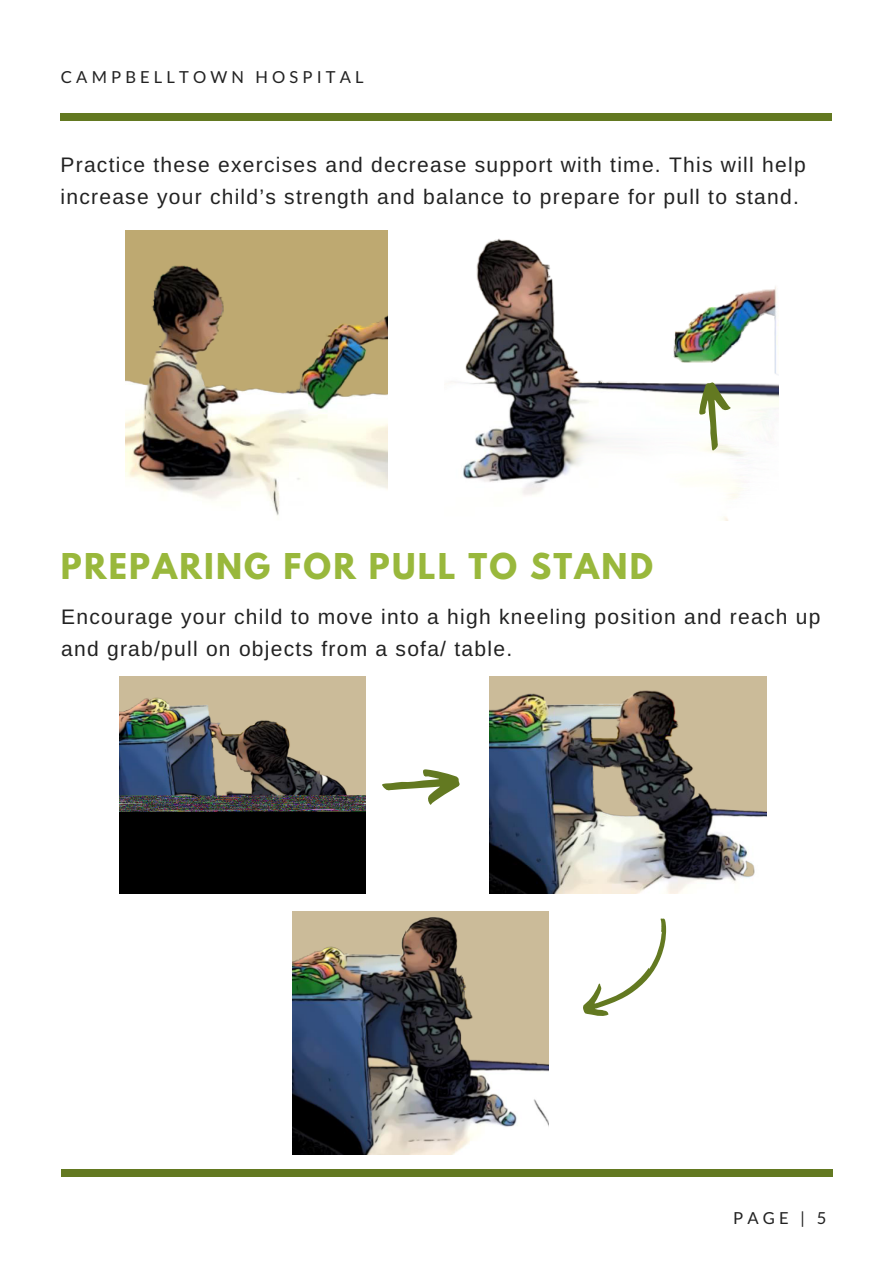
<style>
.page{position:relative;width:894px;height:1264px;background:#fff}
.page>*{position:absolute;margin:0;border:0;box-sizing:border-box;transform-origin:0 0}
.t1{font:700 31.5px "League Spartan";letter-spacing:.07em;color:#99b83c}
.t2{font:21px/31.7px "Arimo";letter-spacing:.06em;color:#222}
.t3{font:16.5px "Lato";letter-spacing:.25em;color:#222}
</style>
<div class="page">
<svg style="left:61px;top:113px;width:771px;height:1px"></svg>
<div style="left:60px;top:114px;width:772px;height:6px;background:#637921"></div>
<div style="left:61px;top:1169px;width:771px;height:6px;background:#637921"></div>
<img style="left:119px;top:676px;width:246px;height:217px">
<img style="left:489px;top:676px;width:277px;height:217px">
<img style="left:292px;top:911px;width:256px;height:243px">
<svg style="left:382px;top:769px;width:77px;height:36px"></svg>
<svg style="left:583px;top:918px;width:84px;height:98px"></svg>
<img style="left:126px;top:231px;width:261px;height:285px">
<img style="left:450px;top:238px;width:328px;height:282px">
<svg style="left:698px;top:382px;width:32px;height:69px"></svg>
<p class="t3" style="left:61px;top:67px;width:304px">CAMPBELLTOWN HOSPITAL</p>
<p class="t2" style="left:60px;top:149px;width:746px">Practice these exercises and decrease support with time. This will help increase your child’s strength and balance to prepare for pull to stand.</p>
<h1 class="t1" style="left:61px;top:550px;width:593px">PREPARING FOR PULL TO STAND</h1>
<p class="t2" style="left:61px;top:601px;width:760px">Encourage your child to move into a high kneeling position and reach up and grab/pull on objects from a sofa/ table.</p>
<p class="t3" style="left:733px;top:1207px;width:95px">PAGE | 5</p>
</div>
